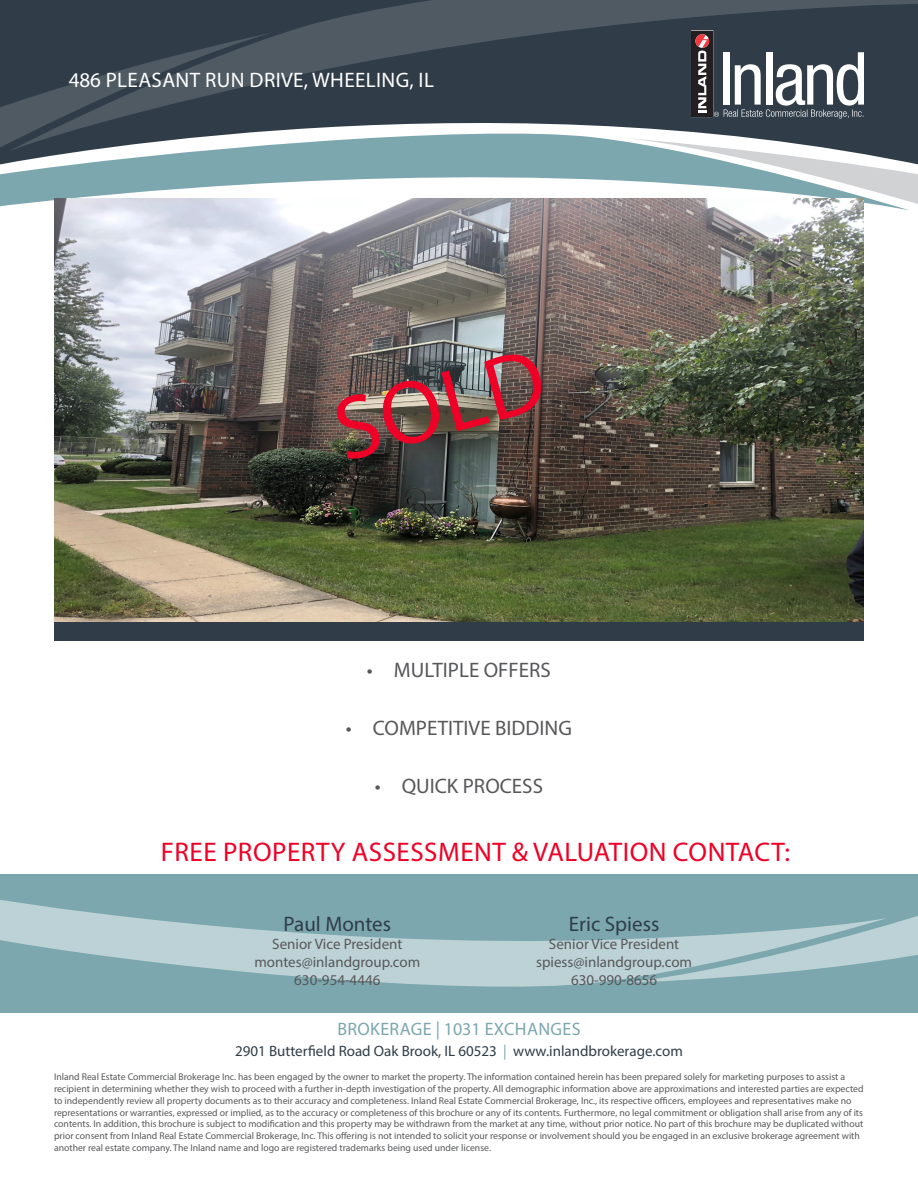
<style>
.page{position:relative;width:918px;height:1188px;background:#fff}
.page>*{position:absolute;margin:0;border:0;box-sizing:border-box;transform-origin:0 0}
.Body{font:90px "Myriad Pro";color:#ef0027}
.Body-2{font:27px "Myriad Pro";letter-spacing:.02em;color:#ef0027}
.t1{font:21px "Myriad Pro";color:#57585a}
.Body-3{font:21px "Myriad Pro";letter-spacing:.02em;color:#fff}
.Heder{font:21px "Myriad Pro";color:#303d48}
.body{font:18px "Myriad Pro";letter-spacing:.02em;color:#7ca7ae}
.Body-4{font:15px "Myriad Pro";color:#57585a}
.body-2{font:15px "Myriad Pro";color:#303d48}
.disclaimer{font:9.75px/11.7px "Myriad Pro";color:#57585a}
.s1{color:#7ca7ae}
</style>
<div class="page">
<svg style="left:0;top:152px;width:910px;height:59px;fill:#7ca7ae"></svg>
<svg style="left:0;top:33px;width:273px;height:134px"></svg>
<svg style="left:8px;top:0;width:910px;height:152px;background:#47545e"></svg>
<svg style="left:617px;top:137px;width:301px;height:69px"></svg>
<div style="left:0;top:875px;width:918px;height:138px;background:#7ca7ae"></div>
<svg style="left:888px;top:916px;width:30px;height:44px"></svg>
<svg style="left:0;top:900px;width:888px;height:87px"></svg>
<svg style="left:691px;top:30px;width:173px;height:89px"></svg>
<div style="left:54px;top:622px;width:810px;height:19px;background:#303d48"></div>
<img style="left:54px;top:199px;width:810px;height:423px">
<p class="Body-3" style="left:69px;top:67px;width:367px">486 PLEASANT RUN DRIVE, WHEELING, IL</p>
<p class="Body" style="left:322px;top:379px;width:216px;rotate:-15deg">SOLD</p>
<p class="t1" style="left:367px;top:657px;width:185px">• MULTIPLE OFFERS</p>
<p class="t1" style="left:346px;top:715px;width:228px">• COMPETITIVE BIDDING</p>
<p class="t1" style="left:375px;top:773px;width:170px">• QUICK PROCESS</p>
<p class="Body-2" style="left:161px;top:835px;width:631px">FREE PROPERTY ASSESSMENT &amp; VALUATION CONTACT:</p>
<p class="Heder" style="left:284px;top:911px;width:109px">Paul Montes</p>
<p class="Body-4" style="left:272px;top:935px;width:132px">Senior Vice President</p>
<p class="Body-4" style="left:254px;top:953px;width:167px">montes@inlandgroup.com</p>
<p class="Body-4" style="left:294px;top:971px;width:88px">630-954-4446</p>
<p class="Heder" style="left:569px;top:911px;width:92px">Eric Spiess</p>
<p class="Body-4" style="left:549px;top:935px;width:132px">Senior Vice President</p>
<p class="Body-4" style="left:536px;top:953px;width:158px">spiess@inlandgroup.com</p>
<p class="Body-4" style="left:571px;top:971px;width:88px">630-990-8656</p>
<p class="body" style="left:337px;top:1018px;width:245px">BROKERAGE | 1031 EXCHANGES</p>
<p class="body-2" style="left:235px;top:1042px;width:449px">2901 Butterfield Road Oak Brook, IL 60523 <span class="s1">|</span> www.inlandbrokerage.com</p>
<p class="disclaimer" style="left:54px;top:1071px;width:811px">Inland Real Estate Commercial Brokerage Inc. has been engaged by the owner to market the property. The information contained herein has been prepared solely for marketing purposes to assist a recipient in determining whether they wish to proceed with a further in-depth investigation of the property. All demographic information above are approximations and interested parties are expected to independently review all property documents as to their accuracy and completeness. Inland Real Estate Commercial Brokerage, Inc., its respective officers, employees and representatives make no representations or warranties, expressed or implied, as to the accuracy or completeness of this brochure or any of its contents. Furthermore, no legal commitment or obligation shall arise from any of its contents. In addition, this brochure is subject to modification and this property may be withdrawn from the market at any time, without prior notice. No part of this brochure may be duplicated without prior consent from Inland Real Estate Commercial Brokerage, Inc. This offering is not intended to solicit your response or involvement should you be engaged in an exclusive brokerage agreement with another real estate company. The Inland name and logo are registered trademarks being used under license.</p>
</div>
